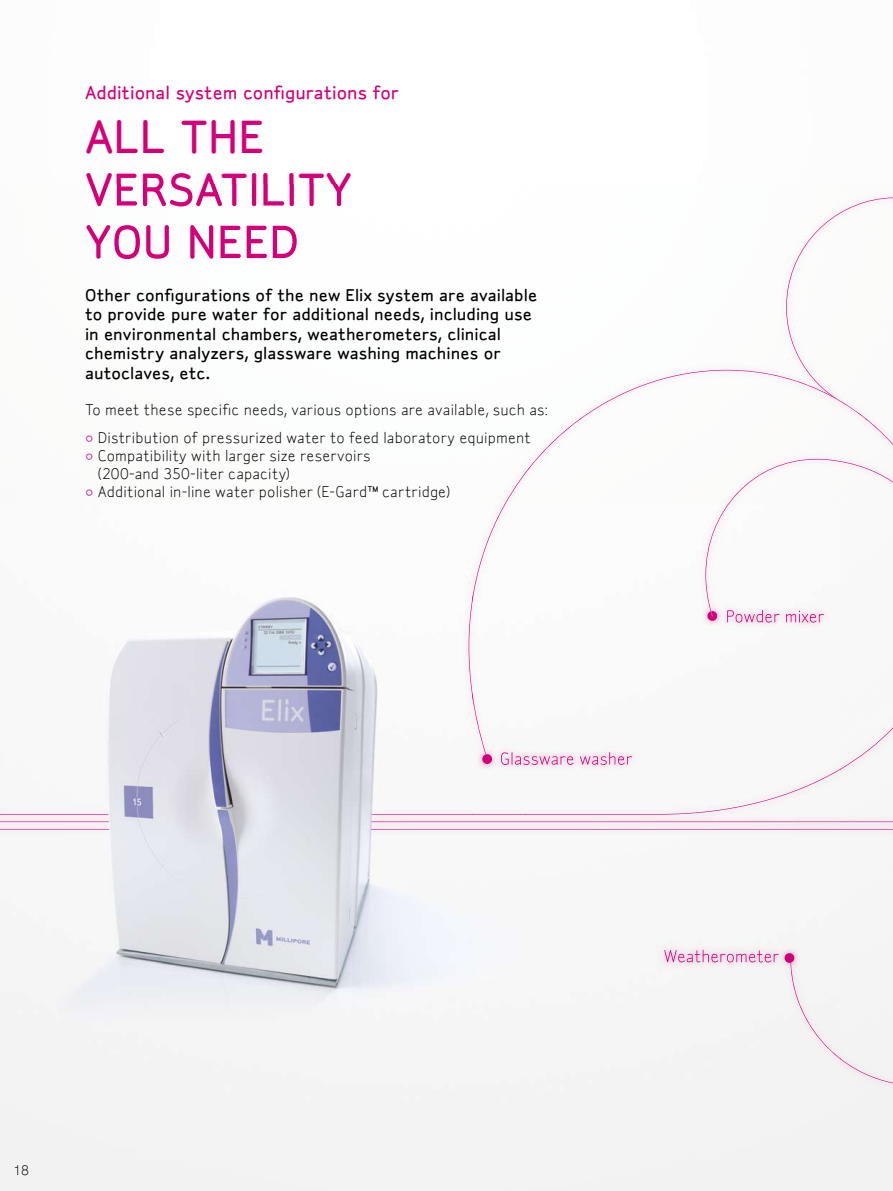
<style>
.page{position:relative;width:893px;height:1191px;background:#fff}
.page>*{position:absolute;margin:0;border:0;box-sizing:border-box;transform-origin:0 0}
.t1{font:500 45px/52.5px "Millipore Sylvia XO";color:#d4007a}
.t2{font:500 18px "Millipore Sylvia XO";color:#d4007a}
.t3{font:500 16.5px/19.5px "Millipore Sylvia XO";color:#000}
.t4{font:15px/18px "Millipore Sylvia XO";letter-spacing:.01em;color:#000}
.t5{font:13.5px "Millipore Sylvia XO";color:#000}
.s1{color:#d4007a}
</style>
<div class="page">
<img style="left:0;top:184px;width:893px;height:908px">
<img style="left:86px;top:184px;width:265px;height:22px">
<img style="left:86px;top:225px;width:211px;height:34px">
<img style="left:0;top:821px;width:109px;height:1px">
<img style="left:371px;top:821px;width:522px;height:1px">
<img style="left:0;top:829px;width:109px;height:1px">
<img style="left:371px;top:829px;width:522px;height:1px">
<div style="left:790px;top:962px;width:51px;height:97px;background:#f3f3f3"></div>
<img style="left:840px;top:1058px;width:53px;height:25px">
<img style="left:579px;top:370px;width:288px;height:49px">
<img style="left:528px;top:419px;width:53px;height:50px">
<img style="left:865px;top:419px;width:28px;height:26px">
<img style="left:497px;top:468px;width:32px;height:50px">
<img style="left:472px;top:518px;width:26px;height:84px">
<img style="left:469px;top:594px;width:4px;height:107px">
<img style="left:472px;top:692px;width:54px;height:122px">
<img style="left:840px;top:727px;width:53px;height:43px">
<img style="left:0;top:814px;width:108px;height:1px">
<img style="left:372px;top:814px;width:101px;height:1px">
<img style="left:525px;top:768px;width:316px;height:46px">
<img style="left:501px;top:752px;width:131px;height:13px">
<img style="left:727px;top:616px;width:97px;height:6px">
<img style="left:664px;top:949px;width:115px;height:13px">
<svg style="left:784px;top:953px;width:11px;height:10px"></svg>
<svg style="left:707px;top:616px;width:10px;height:5px"></svg>
<svg style="left:482px;top:754px;width:10px;height:10px"></svg>
<img style="left:705px;top:459px;width:188px;height:157px">
<img style="left:786px;top:197px;width:107px;height:202px">
<p class="t2" style="left:85px;top:82px;width:315px">Additional system configurations for</p>
<h1 class="t1" style="left:85px;top:111px;width:269px">ALL THE<br>VERSATILITY</h1>
<p class="t3" style="left:85px;top:285px;width:454px">Other configurations of the new Elix system are available to provide pure water for additional needs, including use in environmental chambers, weatherometers, clinical chemistry analyzers, glassware washing machines or autoclaves, etc.</p>
<p class="t4" style="left:85px;top:400px;width:464px">To meet these specific needs, various options are available, such as:</p>
<p class="t4" style="left:85px;top:429px;width:447px"><span class="s1">•</span> Distribution of pressurized water to feed laboratory equipment</p>
<p class="t4" style="left:98px;top:447px;width:274px;text-indent:-13px"><span class="s1">•</span> Compatibility with larger size reservoirs (200-and 350-liter capacity)</p>
<p class="t4" style="left:85px;top:483px;width:367px"><span class="s1">•</span> Additional in-line water polisher (E-Gard™ cartridge)</p>
<p class="t5" style="left:13px;top:1162px;width:17px">18</p>
</div>
